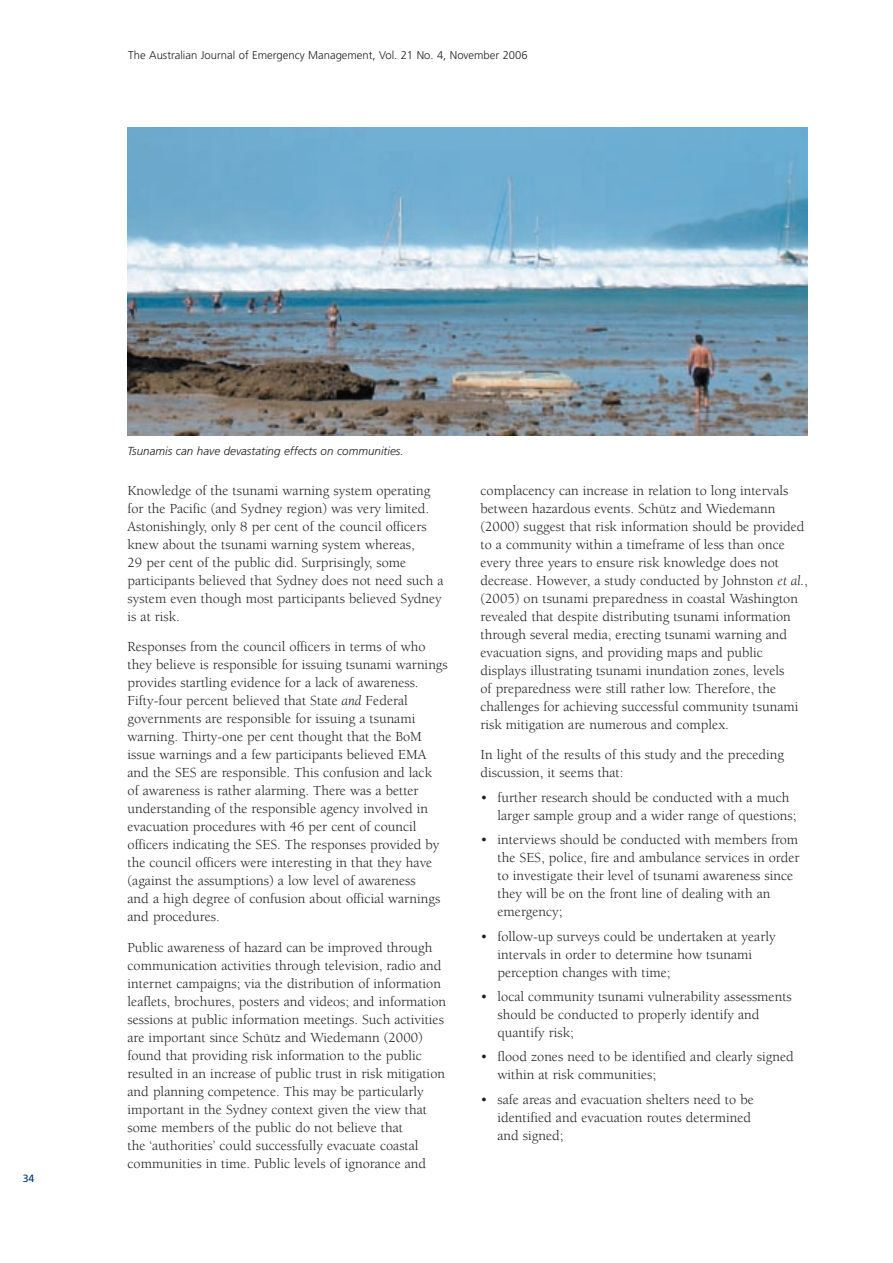
<style>
.page{position:relative;width:893px;height:1263px;background:#fff}
.page>*{position:absolute;margin:0;border:0;box-sizing:border-box;transform-origin:0 0}
.t1{font:14.25px/18px "Berkeley";color:#231f20}
.t2{font:italic 300 11.7px "Frutiger";color:#231f20}
.t3{font:300 11.25px "Frutiger";color:#231f20}
.t4{font:10.5px "Frutiger";color:#013775}
.s1{font-style:italic}
</style>
<div class="page">
<img style="left:128px;top:128px;width:680px;height:307px">
<p class="t3" style="left:128px;top:49px;width:401px">The Australian Journal of Emergency Management, Vol. 21 No. 4, November 2006</p>
<p class="t4" style="left:23px;top:1172px;width:13px">34</p>
<p class="t2" style="left:128px;top:444px;width:278px">Tsunamis can have devastating effects on communities.</p>
<p class="t1" style="left:128px;top:481px;width:317px">Knowledge of the tsunami warning system operating for the Pacific (and Sydney region) was very limited.<br>Astonishingly, only 8 per cent of the council officers knew about the tsunami warning system whereas,<br>29 per cent of the public did. Surprisingly, some participants believed that Sydney does not need such a system even though most participants believed Sydney is at risk.</p>
<p class="t1" style="left:128px;top:638px;width:322px">Responses from the council officers in terms of who they believe is responsible for issuing tsunami warnings provides startling evidence for a lack of awareness.<br>Fifty-four percent believed that State <span class="s1">and</span> Federal governments are responsible for issuing a tsunami warning. Thirty-one per cent thought that the BoM issue warnings and a few participants believed EMA and the SES are responsible. This confusion and lack<br>of awareness is rather alarming. There was a better understanding of the responsible agency involved in evacuation procedures with 46 per cent of council officers indicating the SES. The responses provided by the council officers were interesting in that they have (against the assumptions) a low level of awareness<br>and a high degree of confusion about official warnings and procedures.</p>
<p class="t1" style="left:128px;top:939px;width:320px">Public awareness of hazard can be improved through communication activities through television, radio and internet campaigns; via the distribution of information leaflets, brochures, posters and videos; and information sessions at public information meetings. Such activities are important since Schütz and Wiedemann (2000) found that providing risk information to the public resulted in an increase of public trust in risk mitigation and planning competence. This may be particularly important in the Sydney context given the view that some members of the public do not believe that<br>the ‘authorities’ could successfully evacuate coastal communities in time. Public levels of ignorance and</p>
<p class="t1" style="left:480px;top:481px;width:329px">complacency can increase in relation to long intervals between hazardous events. Schütz and Wiedemann (2000) suggest that risk information should be provided to a community within a timeframe of less than once every three years to ensure risk knowledge does not decrease. However, a study conducted by Johnston <span class="s1">et al.</span>, (2005) on tsunami preparedness in coastal Washington revealed that despite distributing tsunami information through several media, erecting tsunami warning and evacuation signs, and providing maps and public displays illustrating tsunami inundation zones, levels<br>of preparedness were still rather low. Therefore, the challenges for achieving successful community tsunami risk mitigation are numerous and complex.</p>
<p class="t1" style="left:480px;top:746px;width:305px">In light of the results of this study and the preceding discussion, it seems that:</p>
<p class="t1" style="left:497px;top:789px;width:300px;text-indent:-17px">• further research should be conducted with a much larger sample group and a wider range of questions;</p>
<p class="t1" style="left:497px;top:831px;width:303px;text-indent:-17px">• interviews should be conducted with members from the SES, police, fire and ambulance services in order to investigate their level of tsunami awareness since they will be on the front line of dealing with an emergency;</p>
<p class="t1" style="left:497px;top:927px;width:280px;text-indent:-17px">• follow-up surveys could be undertaken at yearly intervals in order to determine how tsunami perception changes with time;</p>
<p class="t1" style="left:497px;top:988px;width:296px;text-indent:-17px">• local community tsunami vulnerability assessments should be conducted to properly identify and quantify risk;</p>
<p class="t1" style="left:497px;top:1048px;width:298px;text-indent:-17px">• flood zones need to be identified and clearly signed within at risk communities;</p>
<p class="t1" style="left:497px;top:1090px;width:258px;text-indent:-17px">• safe areas and evacuation shelters need to be identified and evacuation routes determined and signed;</p>
</div>
